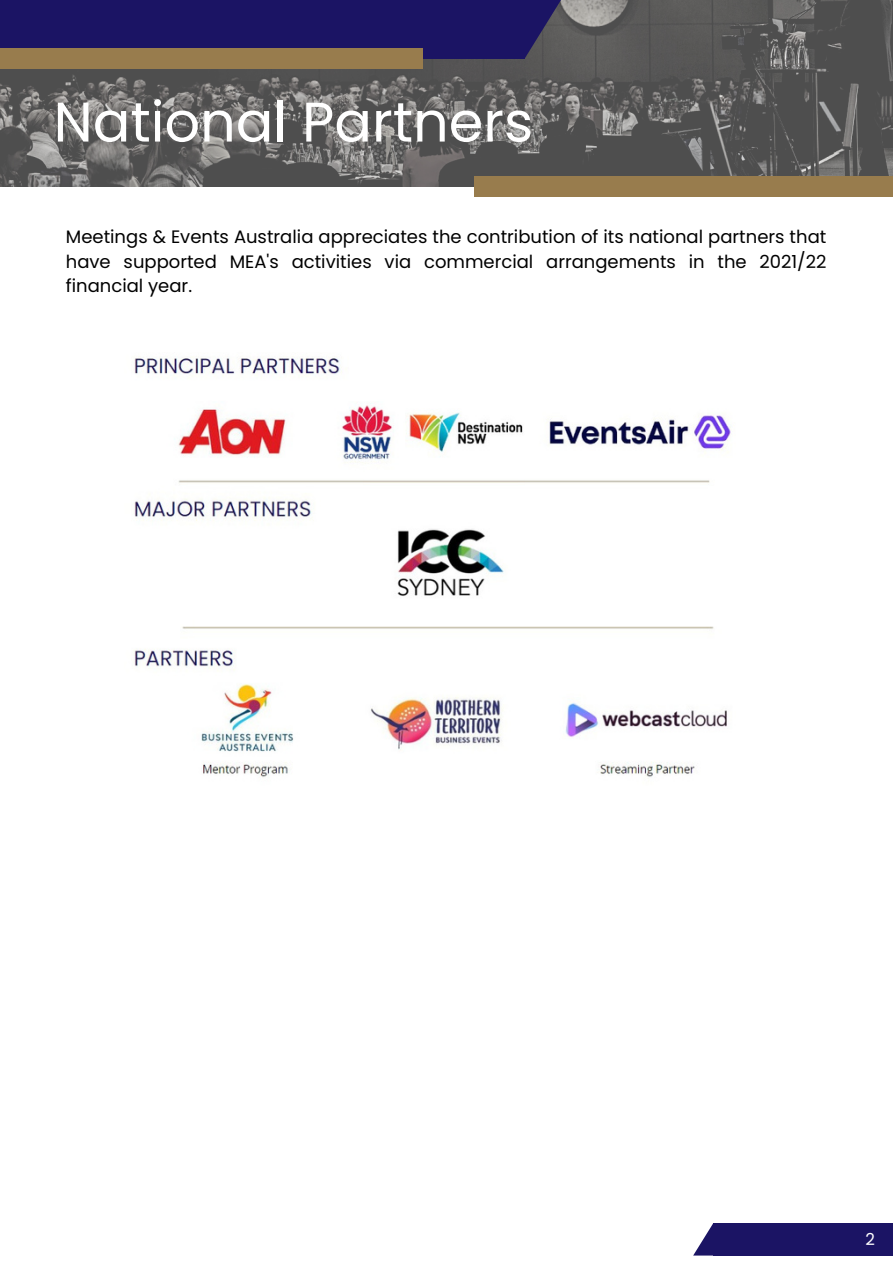
<style>
.page{position:relative;width:893px;height:1264px;background:#fff}
.page>*{position:absolute;margin:0;border:0;box-sizing:border-box;transform-origin:0 0}
.t1{font:55.65px "Poppins";color:#fff}
.t2{font:18px/24.8px "Poppins";color:#000;text-align:justify}
.t3{font:16.5px "Poppins";color:#fff}
</style>
<div class="page">
<img style="left:0;top:0;width:892px;height:187px">
<div style="left:0;top:0;width:524px;height:58px;background:#1b1464"></div>
<div style="left:0;top:49px;width:422px;height:20px;background:#987c4d"></div>
<svg style="left:524px;top:0;width:50px;height:58px;background:#484462"></svg>
<div style="left:474px;top:176px;width:418px;height:21px;background:#987c4d"></div>
<div style="left:713px;top:1222px;width:179px;height:33px;background:#1b1464"></div>
<svg style="left:693px;top:1222px;width:40px;height:33px"></svg>
<img style="left:131px;top:356px;width:600px;height:422px">
<h1 class="t1" style="left:54px;top:83px;width:481px">National Partners</h1>
<p class="t2" style="left:66px;top:224px;width:762px">Meetings &amp; Events Australia appreciates the contribution of its national partners that have supported MEA's activities via commercial arrangements in the 2021/22 financial year.</p>
<p class="t3" style="left:865px;top:1227px;width:11px">2</p>
</div>
